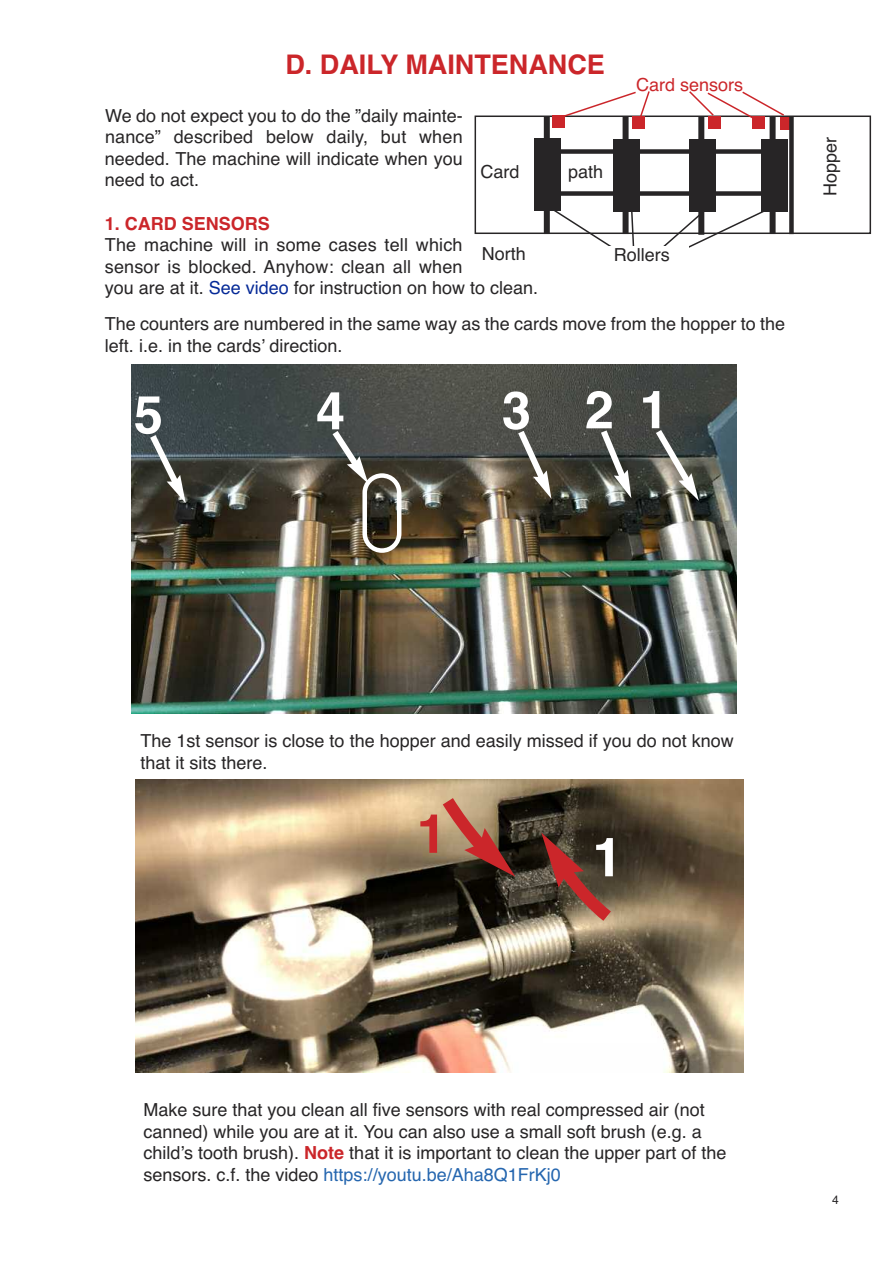
<style>
.page{position:relative;width:893px;height:1263px;background:#fff}
.page>*{position:absolute;margin:0;border:0;box-sizing:border-box;transform-origin:0 0}
.t1{font:700 54px "Helvetica";color:#cb262a}
.t2{font:700 54px "Helvetica";color:#fff}
.t3{font:700 52.5px "Helvetica";color:#fff}
.t4{font:700 27px "Helvetica";color:#cb262a}
.t5{font:18px/21.6px "Helvetica";color:#272526}
.t6{font:700 18px "Helvetica";color:#cb262a}
.t7{font:18px "Helvetica";color:#cb262a}
.t8{font:12px "Helvetica";color:#272526}
.s1{color:#062a97}
.s2{font-weight:700;color:#cb262a}
.s3{color:#2566af}
</style>
<div class="page">
<img style="left:132px;top:364px;width:605px;height:350px">
<svg style="left:650px;top:423px;width:49px;height:78px;background:#6e706b"></svg>
<svg style="left:596px;top:424px;width:35px;height:74px"></svg>
<svg style="left:513px;top:424px;width:38px;height:75px;background:#68655c"></svg>
<svg style="left:327px;top:424px;width:74px;height:129px;background:#58554b"></svg>
<svg style="left:145px;top:428px;width:41px;height:75px;background:#5b5f5d"></svg>
<div style="left:475px;top:116px;width:396px;height:118px;border:2px solid #272526"></div>
<div style="left:544px;top:116px;width:6px;height:118px;background:#272526"></div>
<div style="left:623px;top:116px;width:6px;height:118px;background:#272526"></div>
<div style="left:535px;top:138px;width:26px;height:73px;background:#272526"></div>
<div style="left:614px;top:140px;width:26px;height:72px;background:#272526"></div>
<div style="left:689px;top:140px;width:27px;height:72px;background:#272526"></div>
<div style="left:761px;top:139px;width:27px;height:73px;background:#272526"></div>
<div style="left:549px;top:149px;width:239px;height:5px;background:#272526"></div>
<div style="left:548px;top:191px;width:238px;height:5px;background:#272526"></div>
<svg style="left:547px;top:205px;width:88px;height:41px"></svg>
<svg style="left:651px;top:211px;width:125px;height:37px"></svg>
<div style="left:595px;top:246px;width:93px;height:23px;background:#fff"></div>
<div style="left:553px;top:116px;width:12px;height:12px;background:#cb262a"></div>
<div style="left:633px;top:117px;width:12px;height:12px;background:#cb262a"></div>
<div style="left:781px;top:117px;width:12px;height:12px;background:#cb262a"></div>
<svg style="left:562px;top:91px;width:89px;height:28px"></svg>
<div style="left:789px;top:117px;width:5px;height:117px;background:#272526"></div>
<img style="left:135px;top:779px;width:609px;height:293px">
<svg style="left:431px;top:785px;width:193px;height:148px;background:#614839"></svg>
<svg style="left:675px;top:91px;width:111px;height:63px"></svg>
<h3 class="t4" style="left:285px;top:43px;width:321px">D. DAILY MAINTENANCE</h3>
<p class="t5" style="left:105px;top:105px;width:359px;text-align:justify">We do not expect you to do the ”daily mainte&shy;nance” described below daily, but when needed. The machine will indicate when you need to act.</p>
<p class="t6" style="left:105px;top:209px;width:167px">1. CARD SENSORS</p>
<p class="t5" style="left:105px;top:235px;width:435px">The machine will in some cases tell which<br>sensor is blocked. Anyhow: clean all when<br>you are at it. <span class="s1">See video</span> for instruction on how to clean.</p>
<p class="t5" style="left:105px;top:314px;width:682px">The counters are numbered in the same way as the cards move from the hopper to the left. i.e. in the cards’ direction.</p>
<p class="t7" style="left:636px;top:71px;width:109px">Card sensors</p>
<p class="t5" style="left:480px;top:162px;width:41px">Card</p>
<p class="t5" style="left:568px;top:162px;width:37px">path</p>
<p class="t5" style="left:482px;top:243px;width:46px">North</p>
<p class="t5" style="left:614px;top:245px;width:57px">Rollers</p>
<h2 class="t3" style="left:134px;top:372px;width:31px">5</h2>
<h2 class="t3" style="left:316px;top:368px;width:31px">4</h2>
<h2 class="t3" style="left:502px;top:368px;width:113px">3 2</h2>
<h2 class="t3" style="left:639px;top:367px;width:31px">1</h2>
<p class="t5" style="left:820px;top:196px;width:61px;rotate:-90deg">Hopper</p>
<p class="t5" style="left:141px;top:731px;width:595px">The 1st sensor is close to the hopper and easily missed if you do not know that it sits there.</p>
<h1 class="t1" style="left:417px;top:790px;width:32px">1</h1>
<h1 class="t2" style="left:592px;top:814px;width:32px">1</h1>
<p class="t5" style="left:144px;top:1099px;width:584px">Make sure that you clean all five sensors with real compressed air (not canned) while you are at it. You can also use a small soft brush (e.g. a child’s tooth brush). <span class="s2">Note</span> that it is important to clean the upper part of the sensors. c.f. the video <span class="s3">https://youtu.be/Aha8Q1FrKj0</span></p>
<p class="t8" style="left:832px;top:1191px;width:8px">4</p>
</div>
